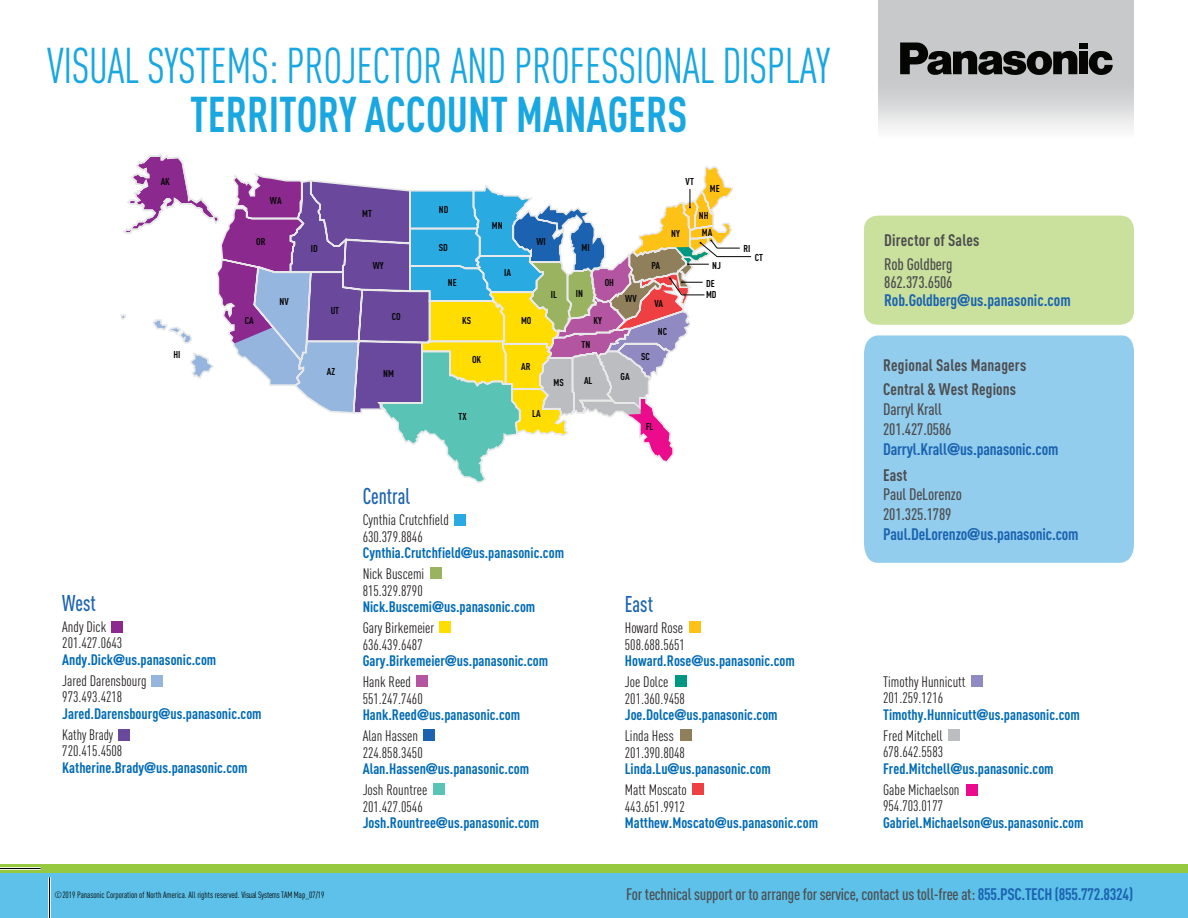
<style>
.page{position:relative;width:1188px;height:918px;background:#fff}
.page>*{position:absolute;margin:0;border:0;box-sizing:border-box;transform-origin:0 0}
.t1{font:49.5px "DIN Cond";letter-spacing:-.01em;color:#18a7e0;scale:.91 1}
.t2{font:700 49.5px "DIN Cond";color:#18a7e0;scale:.91 1}
.t3{font:500 22.5px "DIN Cond";color:#1b63b0;scale:.91 1}
.t4{font:700 16.5px/19.8px "DIN Cond";letter-spacing:-.01em;color:#1b63b0}
.t5{font:500 16.5px "DIN Cond";letter-spacing:-.015em;color:#4d4d4f}
.t6{font:700 16.5px/24.3px "DIN Cond";letter-spacing:.01em;color:#4d4d4f}
.t7{font:700 15px/16.5px "DIN Cond";color:#006bb6}
.t8{font:700 9.9px/18px "DIN Cond";color:#050504}
.t9{font:9px "DIN Cond";color:#050504}
.s1{font-weight:500;color:#4d4d4f}
.s2{font-family:"Helvetica Neue";font-weight:900;font-stretch:condensed}
.s3{font-weight:400;color:#231f20}
.s4{font-weight:700;color:#1b63b0}
</style>
<div class="page">
<div style="left:864px;top:216px;width:270px;height:109px;background:#c9e19c;border-radius:14px"></div>
<div style="left:864px;top:335px;width:270px;height:228px;background:#92cdee"></div>
<div style="left:0;top:864px;width:1188px;height:54px;background:#5dc1e9"></div>
<div style="left:0;top:864px;width:1188px;height:9px;background:#96c93f"></div>
<svg style="left:879px;top:0;width:255px;height:129px;background:#d0d1d1"></svg>
<svg style="left:1089px;top:51px;width:24px;height:24px"></svg>
<div style="left:1079px;top:43px;width:9px;height:5px;background:#050504"></div>
<div style="left:1079px;top:52px;width:9px;height:22px;background:#050504"></div>
<svg style="left:900px;top:43px;width:177px;height:32px;background:#5c5d5d"></svg>
<hr style="left:0;top:0;width:40px;height:1px;background:#000">
<hr style="left:0;top:868px;width:40px;height:1px;background:#000">
<hr style="left:49px;top:878px;width:1px;height:40px;background:#000">
<hr style="left:1187px;top:878px;width:1px;height:40px;background:#000">
<hr style="left:717px;top:256px;width:34px;height:1px;background:#050504">
<div style="left:111px;top:622px;width:11px;height:11px;background:#8b298f"></div>
<div style="left:151px;top:676px;width:12px;height:11px;background:#95b5de"></div>
<div style="left:118px;top:730px;width:11px;height:11px;background:#6a499d"></div>
<div style="left:455px;top:514px;width:11px;height:11px;background:#29abe2"></div>
<div style="left:430px;top:568px;width:11px;height:11px;background:#99b361"></div>
<div style="left:440px;top:622px;width:11px;height:11px;background:#fd0"></div>
<div style="left:417px;top:676px;width:11px;height:11px;background:#b355a1"></div>
<div style="left:424px;top:730px;width:11px;height:11px;background:#1b63b0"></div>
<div style="left:433px;top:784px;width:12px;height:11px;background:#59c3b6"></div>
<div style="left:689px;top:622px;width:11px;height:11px;background:#fec216"></div>
<div style="left:675px;top:676px;width:11px;height:11px;background:#009783"></div>
<div style="left:680px;top:730px;width:12px;height:11px;background:#907f5b"></div>
<div style="left:692px;top:783px;width:12px;height:12px;background:#ee4043"></div>
<div style="left:972px;top:676px;width:11px;height:11px;background:#908ac2"></div>
<div style="left:949px;top:729px;width:11px;height:12px;background:#bcbdc0"></div>
<div style="left:966px;top:784px;width:11px;height:11px;background:#eb0b8d"></div>
<svg style="left:121px;top:154px;width:619px;height:328px"></svg>
<h1 class="t1" style="left:47px;top:37px;width:862px">VISUAL SYSTEMS: PROJECTOR AND PROFESSIONAL DISPLAY</h1>
<h1 class="t2" style="left:190px;top:85px;width:548px">TERRITORY ACCOUNT MANAGERS</h1>
<p class="t8" style="left:161px;top:172px;width:11px">AK</p>
<p class="t8" style="left:686px;top:172px;width:10px">VT</p>
<p class="t8" style="left:710px;top:179px;width:11px">ME</p>
<p class="t8" style="left:270px;top:192px;width:13px">WA</p>
<p class="t8" style="left:362px;top:204px;width:11px">MT</p>
<p class="t8" style="left:439px;top:200px;width:11px">ND</p>
<p class="t8" style="left:699px;top:207px;width:11px">NH</p>
<p class="t8" style="left:256px;top:232px;width:11px">OR</p>
<p class="t8" style="left:245px;top:311px;width:10px">CA</p>
<p class="t8" style="left:279px;top:292px;width:11px">NV</p>
<p class="t8" style="left:311px;top:239px;width:8px">ID</p>
<p class="t8" style="left:331px;top:301px;width:10px">UT</p>
<p class="t8" style="left:373px;top:256px;width:12px">WY</p>
<p class="t8" style="left:392px;top:307px;width:10px">CO</p>
<p class="t8" style="left:439px;top:238px;width:11px">SD</p>
<p class="t8" style="left:448px;top:274px;width:10px">NE</p>
<p class="t8" style="left:492px;top:216px;width:12px">MN</p>
<p class="t8" style="left:504px;top:263px;width:8px">IA</p>
<p class="t8" style="left:537px;top:232px;width:11px">WI</p>
<p class="t8" style="left:551px;top:286px;width:8px">IL</p>
<p class="t8" style="left:582px;top:238px;width:10px">MI</p>
<p class="t8" style="left:576px;top:284px;width:9px">IN</p>
<p class="t8" style="left:605px;top:274px;width:11px">OH</p>
<p class="t8" style="left:625px;top:289px;width:13px">WV</p>
<p class="t8" style="left:671px;top:224px;width:10px">NY</p>
<p class="t8" style="left:651px;top:256px;width:10px">PA</p>
<p class="t8" style="left:655px;top:294px;width:10px">VA</p>
<p class="t8" style="left:702px;top:223px;width:12px">MA</p>
<p class="t8" style="left:706px;top:256px;width:16px;text-indent:6px">NJ<br>DE</p>
<p class="t8" style="left:706px;top:286px;width:12px">MD</p>
<p class="t8" style="left:744px;top:239px;width:9px">RI</p>
<p class="t8" style="left:755px;top:248px;width:10px">CT</p>
<p class="t8" style="left:462px;top:311px;width:10px">KS</p>
<p class="t8" style="left:521px;top:311px;width:12px">MO</p>
<p class="t8" style="left:594px;top:311px;width:10px">KY</p>
<p class="t6" style="left:884px;top:228px;width:97px">Director of Sales</p>
<p class="t4" style="left:884px;top:254px;width:188px;line-height:18px"><span class="s1">Rob Goldberg<br>862.373.6506<br></span>Rob.Goldberg<span class="s2">@</span>us.panasonic.com</p>
<p class="t8" style="left:658px;top:322px;width:11px">NC</p>
<p class="t8" style="left:582px;top:335px;width:10px">TN</p>
<p class="t8" style="left:173px;top:345px;width:9px">HI</p>
<h2 class="t3" style="left:62px;top:590px;width:38px">West</h2>
<p class="t7" style="left:62px;top:618px;width:156px"><span class="s3">Andy Dick<br>201.427.0643<br></span>Andy.Dick<span class="s2">@</span>us.panasonic.com</p>
<p class="t7" style="left:62px;top:672px;width:201px"><span class="s3">Jared Darensbourg<br>973.493.4218<br></span>Jared.Darensbourg<span class="s2">@</span>us.panasonic.com</p>
<p class="t7" style="left:62px;top:726px;width:187px"><span class="s3">Kathy Brady<br>720.415.4508<br></span>Katherine.Brady<span class="s2">@</span>us.panasonic.com</p>
<p class="t8" style="left:327px;top:362px;width:10px">AZ</p>
<p class="t8" style="left:383px;top:364px;width:12px">NM</p>
<p class="t8" style="left:472px;top:350px;width:11px">OK</p>
<p class="t8" style="left:459px;top:407px;width:10px">TX</p>
<p class="t8" style="left:521px;top:357px;width:11px">AR</p>
<p class="t8" style="left:532px;top:404px;width:10px">LA</p>
<p class="t8" style="left:554px;top:374px;width:12px">MS</p>
<p class="t8" style="left:584px;top:371px;width:10px">AL</p>
<h2 class="t3" style="left:363px;top:483px;width:54px">Central</h2>
<p class="t7" style="left:363px;top:511px;width:203px"><span class="s3">Cynthia Crutchfield<br>630.379.8846<br></span>Cynthia.Crutchfield<span class="s2">@</span>us.panasonic.com</p>
<p class="t7" style="left:363px;top:565px;width:174px"><span class="s3">Nick Buscemi<br>815.329.8790<br></span>Nick.Buscemi<span class="s2">@</span>us.panasonic.com</p>
<p class="t7" style="left:363px;top:619px;width:187px"><span class="s3">Gary Birkemeier<br>636.439.6487<br></span>Gary.Birkemeier<span class="s2">@</span>us.panasonic.com</p>
<p class="t7" style="left:363px;top:673px;width:159px"><span class="s3">Hank Reed<br>551.247.7460<br></span>Hank.Reed<span class="s2">@</span>us.panasonic.com</p>
<p class="t7" style="left:363px;top:727px;width:168px"><span class="s3">Alan Hassen<br>224.858.3450<br></span>Alan.Hassen<span class="s2">@</span>us.panasonic.com</p>
<p class="t7" style="left:363px;top:781px;width:178px"><span class="s3">Josh Rountree<br>201.427.0546<br></span>Josh.Rountree<span class="s2">@</span>us.panasonic.com</p>
<p class="t8" style="left:621px;top:367px;width:11px">GA</p>
<p class="t8" style="left:641px;top:347px;width:10px">SC</p>
<p class="t8" style="left:646px;top:417px;width:9px">FL</p>
<h2 class="t3" style="left:625px;top:591px;width:32px">East</h2>
<p class="t7" style="left:625px;top:619px;width:171px"><span class="s3">Howard Rose<br>508.688.5651<br></span>Howard.Rose<span class="s2">@</span>us.panasonic.com</p>
<p class="t7" style="left:625px;top:673px;width:154px"><span class="s3">Joe Dolce<br>201.360.9458<br></span>Joe.Dolce<span class="s2">@</span>us.panasonic.com</p>
<p class="t7" style="left:625px;top:727px;width:148px"><span class="s3">Linda Hess<br>201.390.8048<br></span>Linda.Lu<span class="s2">@</span>us.panasonic.com</p>
<p class="t7" style="left:625px;top:781px;width:195px"><span class="s3">Matt Moscato<br>443.651.9912<br></span>Matthew.Moscato<span class="s2">@</span>us.panasonic.com</p>
<p class="t6" style="left:883px;top:353px;width:145px">Regional Sales Managers<br>Central &amp; West Regions</p>
<p class="t4" style="left:883px;top:399px;width:177px"><span class="s1">Darryl Krall<br>201.427.0586<br></span>Darryl.Krall<span class="s2">@</span>us.panasonic.com</p>
<p class="t6" style="left:883px;top:462px;width:26px">East</p>
<p class="t4" style="left:883px;top:484px;width:197px"><span class="s1">Paul DeLorenzo<br>201.325.1789<br></span>Paul.DeLorenzo<span class="s2">@</span>us.panasonic.com</p>
<p class="t7" style="left:883px;top:673px;width:198px"><span class="s3">Timothy Hunnicutt<br>201.259.1216<br></span>Timothy.Hunnicutt<span class="s2">@</span>us.panasonic.com</p>
<p class="t7" style="left:883px;top:727px;width:172px"><span class="s3">Fred Mitchell<br>678.642.5583<br></span>Fred.Mitchell<span class="s2">@</span>us.panasonic.com</p>
<p class="t7" style="left:883px;top:781px;width:202px"><span class="s3">Gabe Michaelson<br>954.703.0177<br></span>Gabriel.Michaelson<span class="s2">@</span>us.panasonic.com</p>
<p class="t9" style="left:55px;top:890px;width:271px">©2019 Panasonic Corporation of North America. All rights reserved. Visual Systems TAM Map_07/19</p>
<p class="t5" style="left:626px;top:884px;width:509px">For technical support or to arrange for service, contact us toll-free at: <span class="s4">855.PSC.TECH (855.772.8324)</span></p>
</div>
